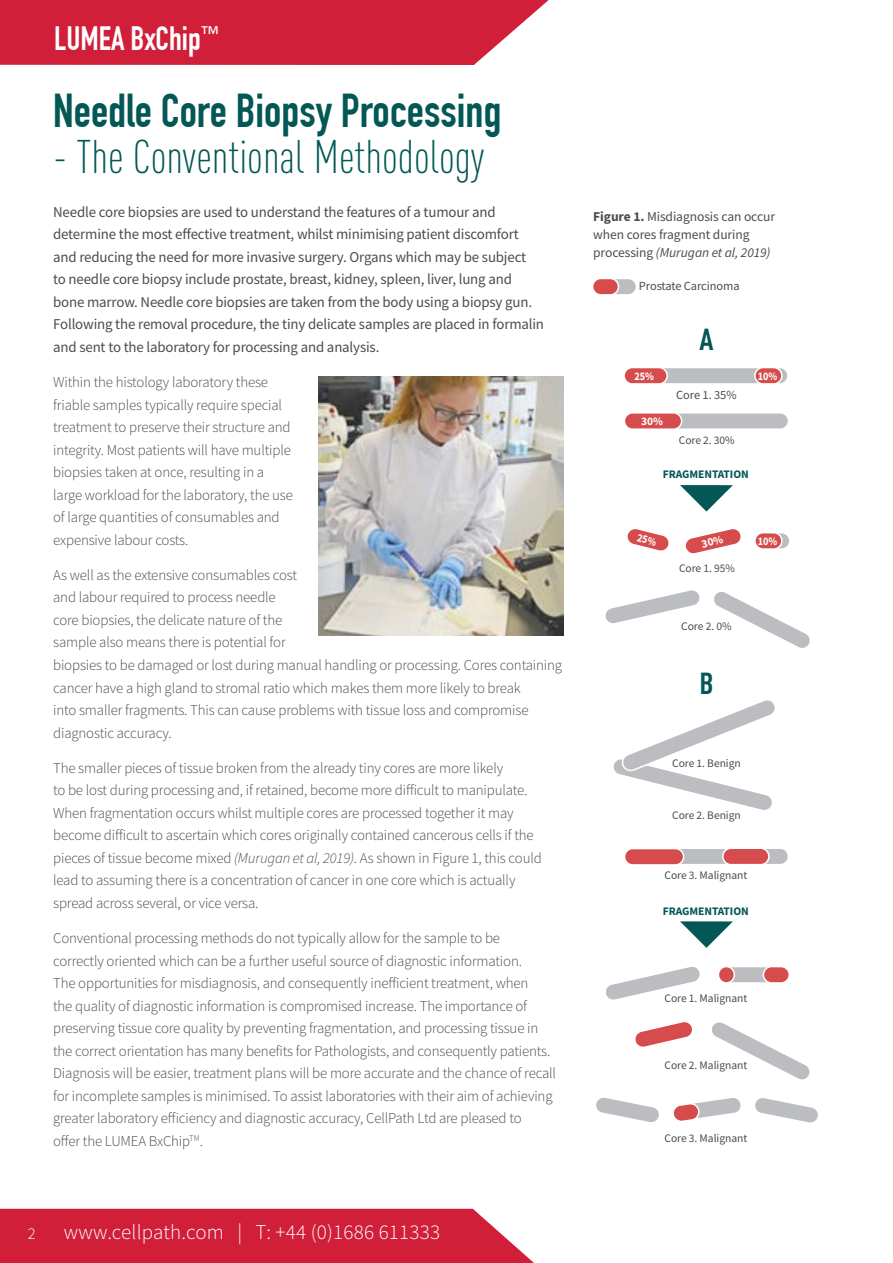
<style>
.page{position:relative;width:893px;height:1263px;background:#fff}
.page>*{position:absolute;margin:0;border:0;box-sizing:border-box;transform-origin:0 0}
.t1{font:300 condensed 46.5px "DIN Pro";color:#035755}
.t2{font:700 46.5px "DIN Condensed";color:#035755}
.t3{font:700 33px "DIN Condensed";color:#fff}
.t4{font:700 condensed 30px "DIN Pro";color:#035755}
.t5{font:300 21px "Source Sans Pro";letter-spacing:.01em;color:#fff}
.t6{font:300 16.5px "Source Sans Pro";color:#fff}
.Body{font:300 15px/22.5px "Source Sans Pro";letter-spacing:-.01em;color:#4b4c4d}
.Body-2{font:15px/22.5px "Source Sans Pro";letter-spacing:-.01em;color:#4b4c4d}
.Key_Benefits{font:13.5px/18px "Source Sans Pro";letter-spacing:-.005em;color:#4b4c4d}
.Key_Benefits-2{font:12.45px "Source Sans Pro";letter-spacing:-.005em;color:#4b4c4d}
.Key_Benefits-3{font:11.55px "Source Sans Pro";letter-spacing:-.005em;color:#4b4c4d}
.Key_Benefits-4{font:700 11.55px "Source Sans Pro";letter-spacing:-.005em;color:#035755}
.Key_Benefits-5{font:700 11.55px "Source Sans Pro";letter-spacing:-.005em;color:#fff;scale:.89 1}
.Key_Benefits-6{font:700 11.55px "Source Sans Pro";letter-spacing:-.005em;color:#fff}
.s1{font-style:italic}
.s2{font-weight:700}
</style>
<div class="page">
<div style="left:626px;top:849px;width:162px;height:15px;background:#bcbdc0;border-radius:7px"></div>
<div style="left:721px;top:967px;width:68px;height:15px;background:#bcbdc0;border-radius:7px"></div>
<div style="left:723px;top:848px;width:46px;height:17px;background:#d64b4c;border-radius:8px"></div>
<div style="left:722px;top:847px;width:48px;height:18px;border:2px solid #fff;border-radius:8px"></div>
<div style="left:763px;top:966px;width:26px;height:17px;background:#d64b4c;border-radius:8px"></div>
<div style="left:763px;top:966px;width:27px;height:18px;border:2px solid #fff;border-radius:8px"></div>
<div style="left:718px;top:966px;width:16px;height:17px;background:#d64b4c;border-radius:8px"></div>
<div style="left:718px;top:966px;width:17px;height:18px;border:2px solid #fff;border-radius:8px"></div>
<div style="left:624px;top:848px;width:60px;height:17px;background:#d64b4c;border-radius:8px"></div>
<div style="left:624px;top:848px;width:60px;height:18px;border:2px solid #fff;border-radius:8px"></div>
<svg style="left:673px;top:1098px;width:68px;height:23px"></svg>
<svg style="left:635px;top:1022px;width:57px;height:25px"></svg>
<div style="left:0;top:1209px;width:534px;height:54px;background:#d11e39"></div>
<div style="left:625px;top:368px;width:162px;height:15px;background:#bcbdc0;border-radius:7px"></div>
<div style="left:594px;top:279px;width:42px;height:15px;background:#bcbdc0;border-radius:7px"></div>
<svg style="left:605px;top:590px;width:95px;height:34px"></svg>
<svg style="left:606px;top:967px;width:94px;height:33px"></svg>
<svg style="left:596px;top:1097px;width:63px;height:26px"></svg>
<svg style="left:755px;top:1098px;width:63px;height:25px"></svg>
<svg style="left:712px;top:1022px;width:98px;height:58px"></svg>
<svg style="left:613px;top:700px;width:162px;height:110px"></svg>
<svg style="left:714px;top:592px;width:96px;height:56px"></svg>
<div style="left:756px;top:533px;width:33px;height:15px;background:#bcbdc0;border-radius:7px"></div>
<div style="left:755px;top:367px;width:27px;height:17px;background:#d64b4c;border-radius:8px"></div>
<div style="left:754px;top:367px;width:29px;height:18px;border:2px solid #fff;border-radius:8px"></div>
<div style="left:755px;top:533px;width:27px;height:16px;background:#d64b4c;border-radius:8px"></div>
<div style="left:754px;top:532px;width:29px;height:18px;border:2px solid #fff;border-radius:8px"></div>
<div style="left:626px;top:414px;width:162px;height:14px;background:#bcbdc0;border-radius:7px"></div>
<div style="left:624px;top:413px;width:58px;height:16px;background:#d64b4c;border-radius:8px"></div>
<div style="left:624px;top:412px;width:58px;height:18px;border:2px solid #fff;border-radius:8px"></div>
<svg style="left:680px;top:921px;width:53px;height:27px"></svg>
<svg style="left:680px;top:485px;width:53px;height:27px"></svg>
<div style="left:624px;top:367px;width:43px;height:17px;background:#d64b4c;border-radius:8px"></div>
<div style="left:623px;top:367px;width:45px;height:18px;border:2px solid #fff;border-radius:8px"></div>
<div style="left:593px;top:278px;width:25px;height:17px;background:#d64b4c;border-radius:8px"></div>
<div style="left:592px;top:278px;width:27px;height:18px;border:2px solid #fff;border-radius:8px"></div>
<svg style="left:0;top:0;width:549px;height:65px;background:#d42d46"></svg>
<img style="left:319px;top:376px;width:244px;height:260px">
<svg style="left:685px;top:529px;width:56px;height:25px"></svg>
<svg style="left:627px;top:529px;width:42px;height:22px"></svg>
<p class="t3" style="left:54px;top:19px;width:167px">LUMEA BxChip<sup>™</sup></p>
<p class="t2" style="left:53px;top:83px;width:450px">Needle Core Biopsy Processing</p>
<p class="t1" style="left:53px;top:124px;width:432px">- The Conventional Methodology</p>
<p class="Body-2" style="left:53px;top:201px;width:492px">Needle core biopsies are used to understand the features of a tumour and determine the most effective treatment, whilst minimising patient discomfort and reducing the need for more invasive surgery. Organs which may be subject<br>to needle core biopsy include prostate, breast, kidney, spleen, liver, lung and bone marrow. Needle core biopsies are taken from the body using a biopsy gun.<br>Following the removal procedure, the tiny delicate samples are placed in formalin and sent to the laboratory for processing and analysis.</p>
<p class="Body" style="left:53px;top:371px;width:241px">Within the histology laboratory these friable samples typically require special treatment to preserve their structure and integrity. Most patients will have multiple biopsies taken at once, resulting in a large workload for the laboratory, the use of large quantities of consumables and expensive labour costs.</p>
<p class="Body" style="left:53px;top:564px;width:511px">As well as the extensive consumables cost<br>and labour required to process needle<br>core biopsies, the delicate nature of the<br>sample also means there is potential for<br>biopsies to be damaged or lost during manual handling or processing. Cores containing cancer have a high gland to stromal ratio which makes them more likely to break<br>into smaller fragments. This can cause problems with tissue loss and compromise diagnostic accuracy.</p>
<p class="Body" style="left:53px;top:756px;width:490px">The smaller pieces of tissue broken from the already tiny cores are more likely<br>to be lost during processing and, if retained, become more difficult to manipulate.<br>When fragmentation occurs whilst multiple cores are processed together it may become difficult to ascertain which cores originally contained cancerous cells if the pieces of tissue become mixed <span class="s1">(Murugan et al, 2019)</span>. As shown in Figure 1, this could lead to assuming there is a concentration of cancer in one core which is actually spread across several, or vice versa.</p>
<p class="Body" style="left:53px;top:927px;width:504px">Conventional processing methods do not typically allow for the sample to be<br>correctly oriented which can be a further useful source of diagnostic information.<br>The opportunities for misdiagnosis, and consequently inefficient treatment, when<br>the quality of diagnostic information is compromised increase. The importance of preserving tissue core quality by preventing fragmentation, and processing tissue in the correct orientation has many benefits for Pathologists, and consequently patients.<br>Diagnosis will be easier, treatment plans will be more accurate and the chance of recall for incomplete samples is minimised. To assist laboratories with their aim of achieving greater laboratory efficiency and diagnostic accuracy, CellPath Ltd are pleased to<br>offer the LUMEA BxChip<sup>TM</sup>.</p>
<p class="t6" style="left:28px;top:1223px;width:9px">2</p>
<p class="t5" style="left:64px;top:1219px;width:378px">www.cellpath.com | T: +44 (0)1686 611333</p>
<p class="Key_Benefits" style="left:593px;top:207px;width:183px"><span class="s2">Figure 1.</span> Misdiagnosis can occur when cores fragment during processing <span class="s1">(Murugan et al, 2019)</span></p>
<p class="Key_Benefits-2" style="left:639px;top:278px;width:102px">Prostate Carcinoma</p>
<p class="Key_Benefits-5" style="left:634px;top:368px;width:23px">25%</p>
<p class="Key_Benefits-6" style="left:641px;top:413px;width:23px">30%</p>
<p class="t4" style="left:699px;top:317px;width:16px">A</p>
<p class="Key_Benefits-2" style="left:676px;top:387px;width:62px">Core 1. 35%</p>
<p class="Key_Benefits-3" style="left:679px;top:433px;width:57px">Core 2. 30%</p>
<p class="Key_Benefits-5" style="left:758px;top:368px;width:23px">10%</p>
<p class="Key_Benefits-4" style="left:663px;top:467px;width:88px">FRAGMENTATION</p>
<p class="Key_Benefits-3" style="left:679px;top:560px;width:57px">Core 1. 95%</p>
<p class="Key_Benefits-3" style="left:681px;top:618px;width:52px">Core 2. 0%</p>
<p class="t4" style="left:699px;top:660px;width:16px">B</p>
<p class="Key_Benefits-5" style="left:758px;top:533px;width:23px">10%</p>
<p class="Key_Benefits-3" style="left:672px;top:755px;width:70px">Core 1. Benign</p>
<p class="Key_Benefits-3" style="left:672px;top:808px;width:70px">Core 2. Benign</p>
<p class="Key_Benefits-3" style="left:664px;top:867px;width:84px">Core 3. Malignant</p>
<p class="Key_Benefits-4" style="left:663px;top:903px;width:88px">FRAGMENTATION</p>
<p class="Key_Benefits-3" style="left:664px;top:991px;width:84px">Core 1. Malignant</p>
<p class="Key_Benefits-3" style="left:664px;top:1057px;width:84px">Core 2. Malignant</p>
<p class="Key_Benefits-3" style="left:664px;top:1131px;width:84px">Core 3. Malignant</p>
</div>
